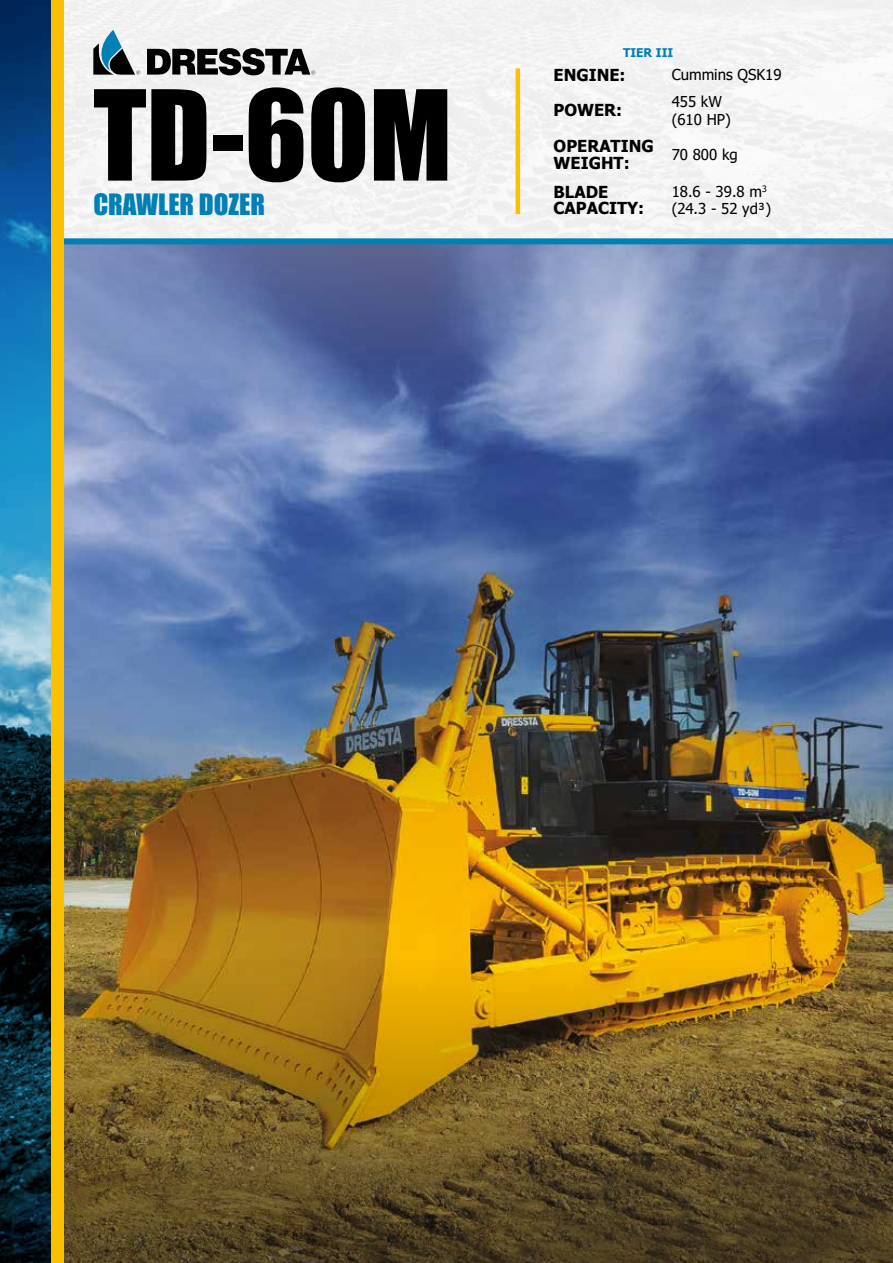
<style>
.page{position:relative;width:893px;height:1263px;background:#fff}
.page>*{position:absolute;margin:0;border:0;box-sizing:border-box;transform-origin:0 0}
.t1{font:115.65px "Impact";color:#000}
.t2{font:27px "Impact";color:#0080b5}
.t3{font:700 16.5px/16.5px "Tahoma";color:#000}
.t4{font:15px/18px "Tahoma";color:#000}
.t5{font:700 12px "Tahoma";color:#0080b5}
</style>
<div class="page">
<img style="left:64px;top:691px;width:829px;height:572px">
<svg style="left:64px;top:244px;width:829px;height:447px;background:#5c73a5"></svg>
<div style="left:64px;top:0;width:829px;height:244px;background:#f2f2f2"></div>
<svg style="left:147px;top:48px;width:168px;height:27px"></svg>
<svg style="left:93px;top:30px;width:47px;height:45px"></svg>
<hr style="left:516px;top:68px;width:4px;height:146px;background:#fbc002">
<svg style="left:0;top:0;width:51px;height:1263px;background:#195376"></svg>
<div style="left:51px;top:0;width:13px;height:1263px;background:#fbc002"></div>
<h1 class="t1" style="left:93px;top:46px;width:360px">TD-60M</h1>
<h2 class="t2" style="left:93px;top:183px;width:173px">CRAWLER DOZER</h2>
<p class="t5" style="left:623px;top:44px;width:52px">TIER III</p>
<p class="t3" style="left:554px;top:67px;width:73px">ENGINE:</p>
<p class="t3" style="left:554px;top:102px;width:70px">POWER:</p>
<p class="t3" style="left:554px;top:139px;width:102px">OPERATING<br>WEIGHT:</p>
<p class="t3" style="left:554px;top:184px;width:92px">BLADE<br>CAPACITY:</p>
<p class="t4" style="left:672px;top:66px;width:111px">Cummins QSK19</p>
<p class="t4" style="left:672px;top:94px;width:61px">455 kW (610 HP)</p>
<p class="t4" style="left:672px;top:146px;width:68px">70 800 kg</p>
<p class="t4" style="left:672px;top:184px;width:101px;line-height:16.5px">18.6 - 39.8 m<sup>3 </sup>(24.3 - 52 yd³)</p>
</div>
